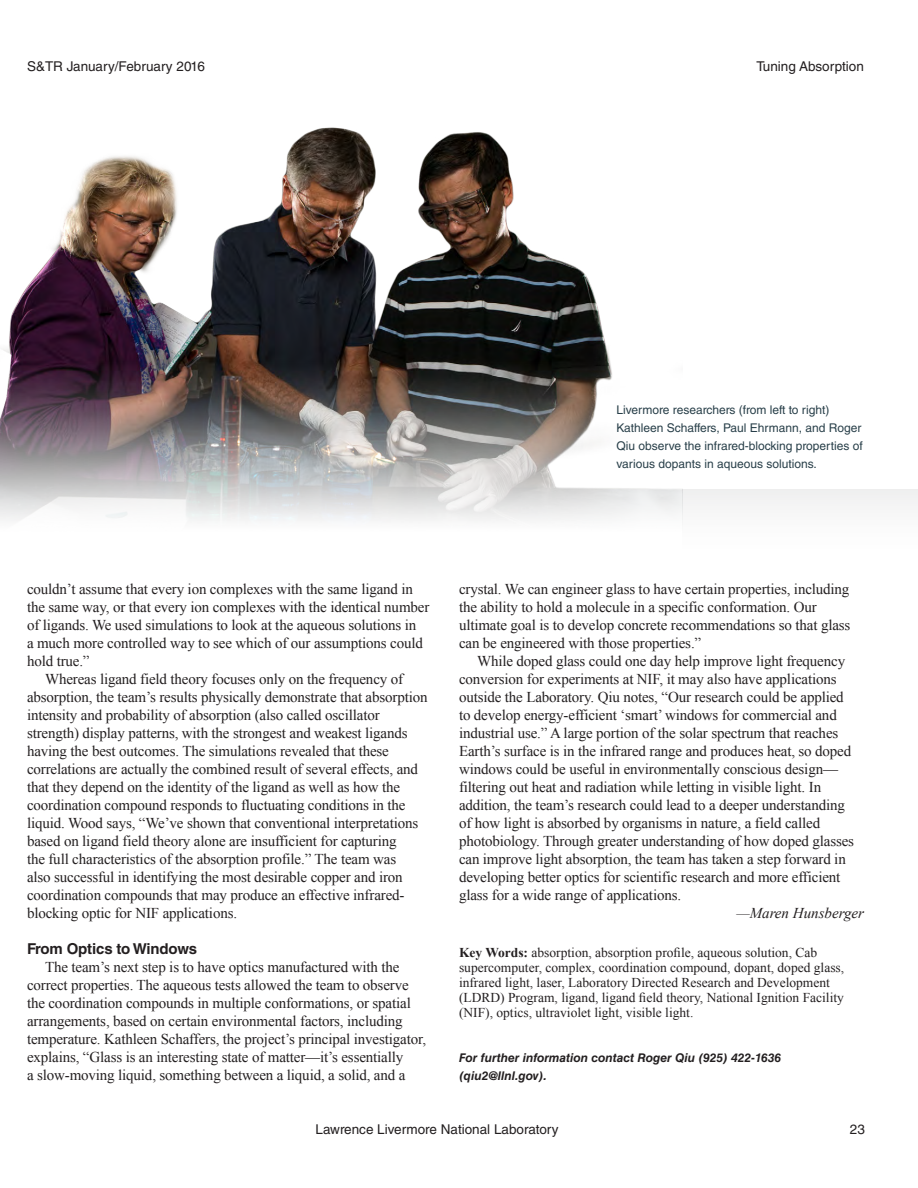
<style>
.page{position:relative;width:918px;height:1188px;background:#fff}
.page>*{position:absolute;margin:0;border:0;box-sizing:border-box;transform-origin:0 0}
.t1{font:15px/18px "Times New Roman";letter-spacing:-.01em;color:#231f20}
.t2{font:700 15px "Helvetica LT Std";letter-spacing:-.01em;color:#231f20}
.t3{font:italic 15px "Times New Roman";color:#231f20}
.t4{font:13.5px/15px "Times New Roman";color:#231f20}
.t5{font:13.5px "Helvetica LT Std";color:#231f20}
.t6{font:12px/18px "Helvetica LT Std";color:#283f49}
.t7{font:italic 700 12px/18px "Helvetica LT Std";color:#231f20}
.s1{font-weight:700}
</style>
<div class="page">
<img style="left:0;top:127px;width:682px;height:394px">
<div style="left:682px;top:489px;width:236px;height:69px;background:#f9f9f9"></div>
<p class="t5" style="left:27px;top:59px;width:179px">S&amp;TR January/February 2016</p>
<p class="t5" style="left:756px;top:59px;width:109px">Tuning Absorption</p>
<p class="t6" style="left:616px;top:401px;width:248px">Livermore researchers (from left to right)<br>Kathleen Schaffers, Paul Ehrmann, and Roger Qiu observe the infrared-blocking properties of various dopants in aqueous solutions.</p>
<p class="t1" style="left:27px;top:580px;width:388px">couldn’t assume that every ion complexes with the same ligand in</p>
<p class="t1" style="left:27px;top:598px;width:404px">the same way, or that every ion complexes with the identical number</p>
<p class="t1" style="left:27px;top:616px;width:391px">of ligands. We used simulations to look at the aqueous solutions in</p>
<p class="t1" style="left:27px;top:634px;width:397px">a much more controlled way to see which of our assumptions could</p>
<p class="t1" style="left:27px;top:652px;width:64px">hold true.”</p>
<p class="t1" style="left:45px;top:670px;width:360px">Whereas ligand field theory focuses only on the frequency of</p>
<p class="t1" style="left:27px;top:688px;width:402px">absorption, the team’s results physically demonstrate that absorption</p>
<p class="t1" style="left:27px;top:706px;width:354px">intensity and probability of absorption (also called oscillator</p>
<p class="t1" style="left:27px;top:724px;width:382px">strength) display patterns, with the strongest and weakest ligands</p>
<p class="t1" style="left:27px;top:742px;width:363px">having the best outcomes. The simulations revealed that these</p>
<p class="t1" style="left:27px;top:760px;width:393px">correlations are actually the combined result of several effects, and</p>
<p class="t1" style="left:27px;top:778px;width:375px">that they depend on the identity of the ligand as well as how the</p>
<p class="t1" style="left:27px;top:796px;width:380px">coordination compound responds to fluctuating conditions in the</p>
<p class="t1" style="left:27px;top:814px;width:393px">liquid. Wood says, “We’ve shown that conventional interpretations</p>
<p class="t1" style="left:27px;top:832px;width:371px">based on ligand field theory alone are insufficient for capturing</p>
<p class="t1" style="left:27px;top:850px;width:371px">the full characteristics of the absorption profile.” The team was</p>
<p class="t1" style="left:27px;top:868px;width:377px">also successful in identifying the most desirable copper and iron</p>
<p class="t1" style="left:27px;top:886px;width:379px">coordination compounds that may produce an effective infrared-</p>
<p class="t1" style="left:27px;top:904px;width:212px">blocking optic for NIF applications.</p>
<p class="t2" style="left:27px;top:940px;width:172px">From Optics to Windows</p>
<p class="t1" style="left:27px;top:958px;width:401px;text-indent:18px">The team’s next step is to have optics manufactured with the correct properties. The aqueous tests allowed the team to observe the coordination compounds in multiple conformations, or spatial arrangements, based on certain environmental factors, including temperature. Kathleen Schaffers, the project’s principal investigator, explains, “Glass is an interesting state of matter—it’s essentially<br>a slow-moving liquid, something between a liquid, a solid, and a</p>
<p class="t1" style="left:459px;top:580px;width:393px">crystal. We can engineer glass to have certain properties, including the ability to hold a molecule in a specific conformation. Our ultimate goal is to develop concrete recommendations so that glass can be engineered with those properties.”</p>
<p class="t1" style="left:459px;top:652px;width:397px;text-indent:18px">While doped glass could one day help improve light frequency conversion for experiments at NIF, it may also have applications outside the Laboratory. Qiu notes, “Our research could be applied to develop energy-efficient ‘smart’ windows for commercial and industrial use.” A large portion of the solar spectrum that reaches Earth’s surface is in the infrared range and produces heat, so doped windows could be useful in environmentally conscious design— filtering out heat and radiation while letting in visible light. In addition, the team’s research could lead to a deeper understanding of how light is absorbed by organisms in nature, a field called photobiology. Through greater understanding of how doped glasses can improve light absorption, the team has taken a step forward in developing better optics for scientific research and more efficient glass for a wide range of applications.</p>
<p class="t3" style="left:736px;top:903px;width:129px">—Maren Hunsberger</p>
<p class="t4" style="left:459px;top:945px;width:387px"><span class="s1">Key Words:</span> absorption, absorption profile, aqueous solution, Cab supercomputer, complex, coordination compound, dopant, doped glass, infrared light, laser, Laboratory Directed Research and Development (LDRD) Program, ligand, ligand field theory, National Ignition Facility (NIF), optics, ultraviolet light, visible light.</p>
<p class="t7" style="left:459px;top:1049px;width:324px">For further information contact Roger Qiu (925) 422-1636 (qiu2@llnl.gov).</p>
<p class="t5" style="left:316px;top:1121px;width:245px">Lawrence Livermore National Laboratory</p>
<p class="t5" style="left:850px;top:1121px;width:17px">23</p>
</div>
